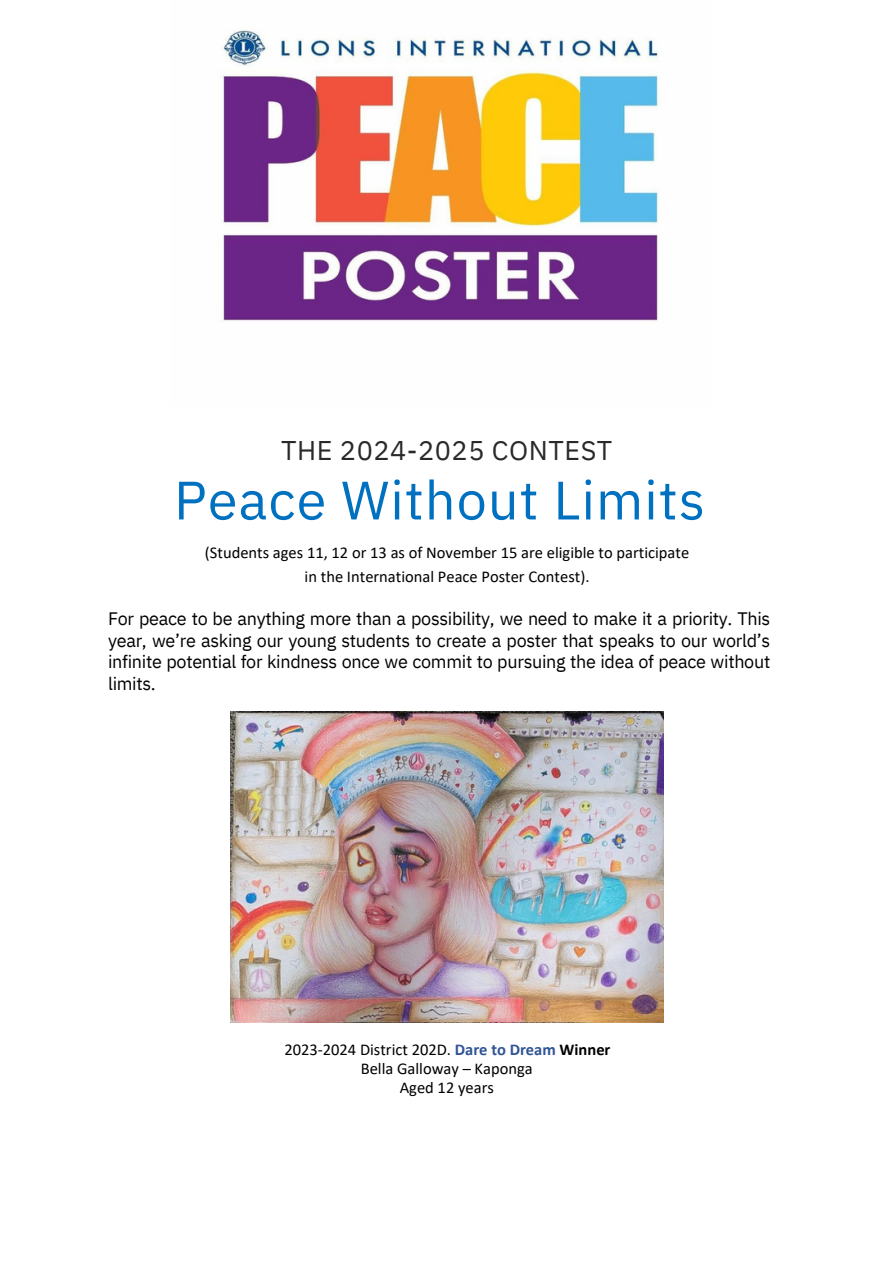
<style>
.page{position:relative;width:894px;height:1264px;background:#fff}
.page>*{position:absolute;margin:0;border:0;box-sizing:border-box;transform-origin:0 0}
.t1{font:54px "IBM Plex Sans";letter-spacing:.02em;color:#0070c0}
.t2{font:27px "IBM Plex Sans";letter-spacing:.02em;color:#292929}
.t3{font:18px/21.3px "IBM Plex Sans";letter-spacing:-.015em;color:#000;text-align:justify}
.t4{font:16.5px/24.8px "Calibri";color:#000;text-align:center}
.s1{font-weight:700;color:#2f5496}
.s2{font-weight:700}
</style>
<div class="page">
<img style="left:230px;top:711px;width:433px;height:311px">
<img style="left:218px;top:30px;width:440px;height:292px">
<h1 class="t2" style="left:281px;top:432px;width:332px">THE 2024-2025 CONTEST</h1>
<h1 class="t1" style="left:174px;top:464px;width:532px">Peace Without Limits</h1>
<h1 class="t4" style="left:205px;top:541px;width:485px">(Students ages 11, 12 or 13 as of November 15 are eligible to participate in the International Peace Poster Contest).</h1>
<p class="t3" style="left:108px;top:608px;width:663px">For peace to be anything more than a possibility, we need to make it a priority. This year, we’re asking our young students to create a poster that speaks to our world’s infinite potential for kindness once we commit to pursuing the idea of peace without limits.</p>
<p class="t4" style="left:284px;top:1041px;width:327px;line-height:19.2px">2023-2024 District 202D. <span class="s1">Dare to Dream</span> <span class="s2">Winner<br></span>Bella Galloway – Kaponga</p>
<h1 class="t4" style="left:399px;top:1076px;width:96px">Aged 12 years</h1>
</div>
